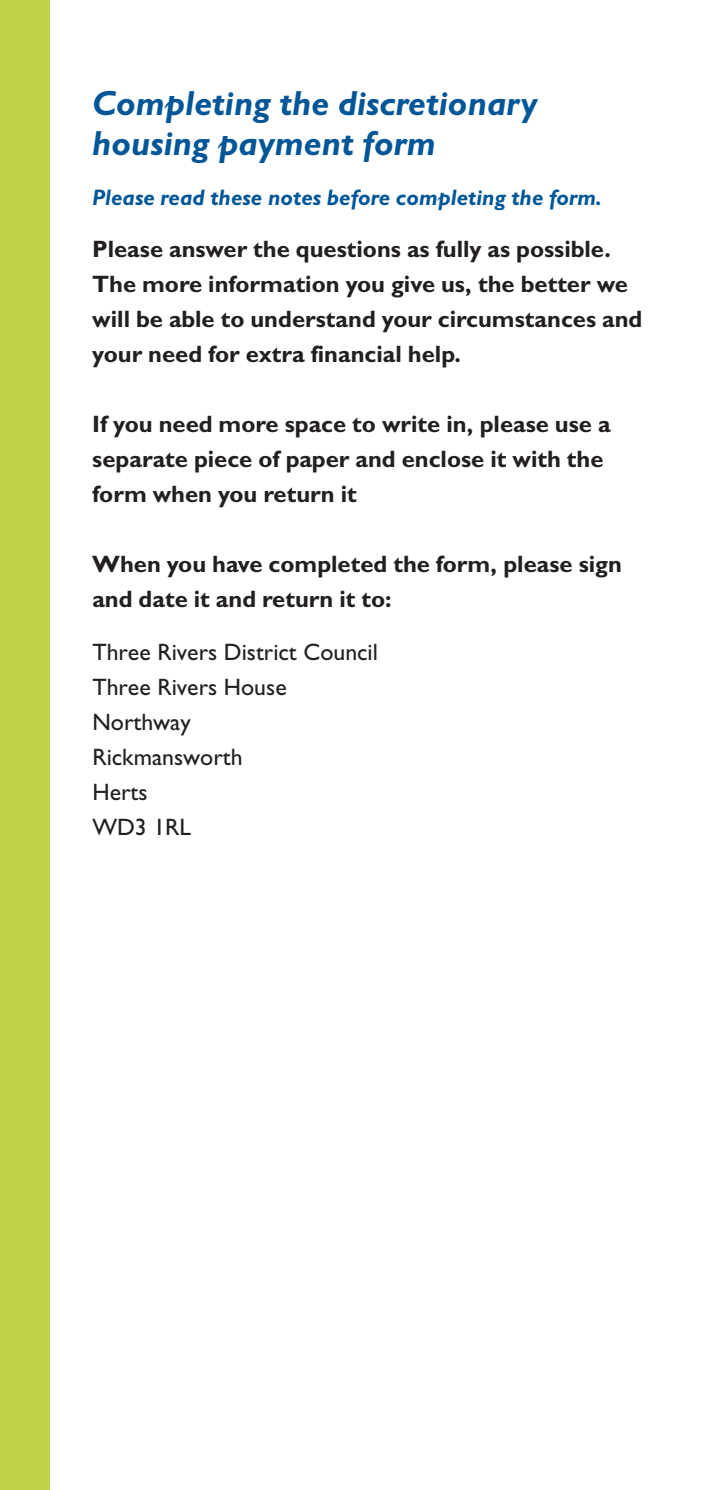
<style>
.page{position:relative;width:702px;height:1490px;background:#fff}
.page>*{position:absolute;margin:0;border:0;box-sizing:border-box;transform-origin:0 0}
.t1{font:italic 700 35px/40px "Gill Sans";color:#015698}
.t2{font:700 23.75px/35px "Gill Sans";color:#231f20}
.t3{font:23.75px/35px "Gill Sans";color:#231f20}
.t4{font:italic 700 22.5px "Gill Sans";color:#015698}
</style>
<div class="page">
<div style="left:0;top:0;width:50px;height:1489px;background:#bfd147"></div>
<h1 class="t1" style="left:92px;top:84px;width:447px">Completing the discretionary housing payment form</h1>
<p class="t4" style="left:92px;top:184px;width:511px">Please read these notes before completing the form.</p>
<p class="t2" style="left:92px;top:231px;width:551px">Please answer the questions as fully as possible.<br>The more information you give us, the better we will be able to understand your circumstances and your need for extra financial help.</p>
<p class="t2" style="left:92px;top:406px;width:520px">If you need more space to write in, please use a separate piece of paper and enclose it with the form when you return it</p>
<p class="t2" style="left:92px;top:546px;width:531px">When you have completed the form, please sign and date it and return it to:</p>
<p class="t3" style="left:92px;top:634px;width:287px">Three Rivers District Council<br>Three Rivers House<br>Northway<br>Rickmansworth<br>Herts<br>WD3 1RL</p>
</div>
